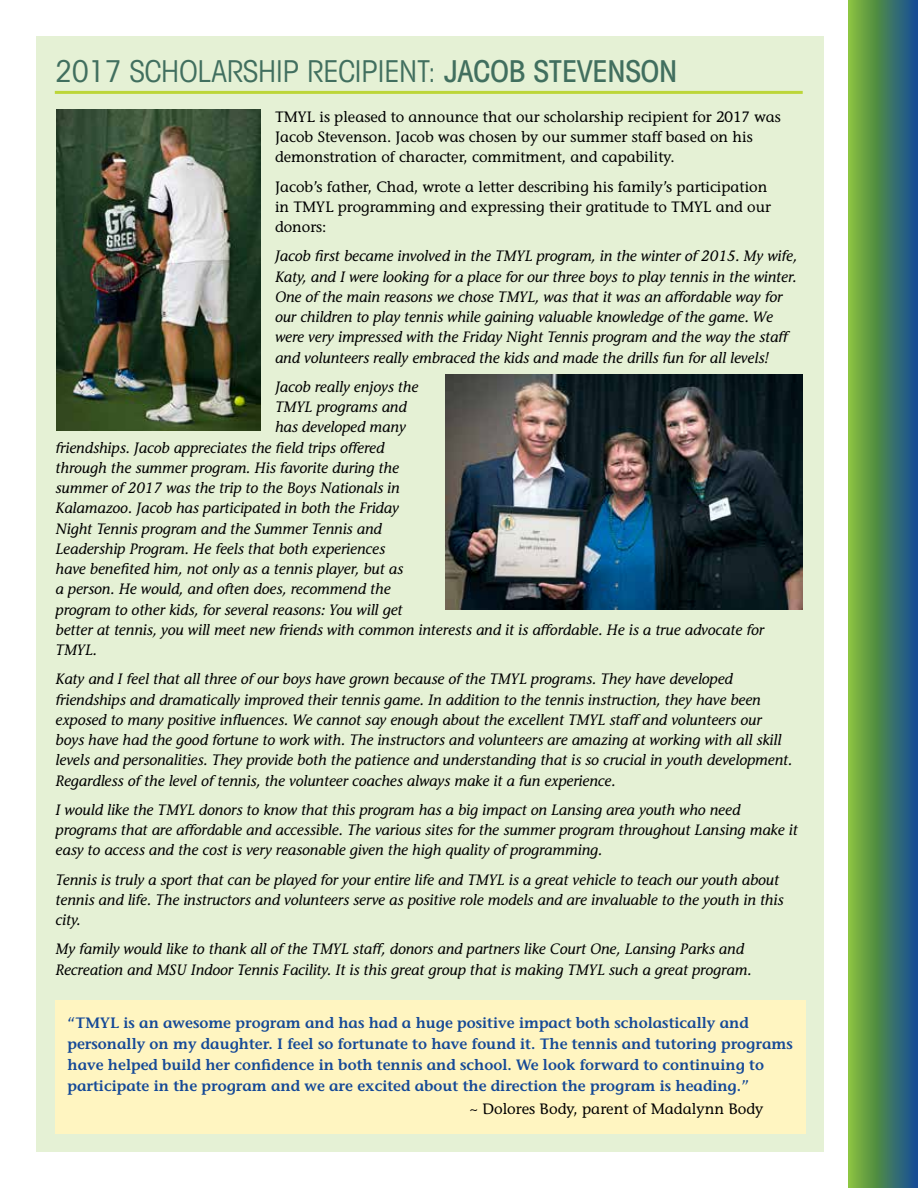
<style>
.page{position:relative;width:918px;height:1188px;background:#fff}
.page>*{position:absolute;margin:0;border:0;box-sizing:border-box;transform-origin:0 0}
.t1{font:condensed 30px "Avant Garde IT Cby BT";color:#416f5f}
.t2{font:italic 15px/20.2px "Stone Informal";color:#000}
.t3{font:15px/20.2px "Stone Informal";color:#000}
.t4{font:600 15px/21px "Stone Informal";color:#154997}
.s1{font-weight:500}
.s2{font-family:"Stone Serif"}
</style>
<div class="page">
<div style="left:36px;top:36px;width:788px;height:1116px;background:#e5f1d5"></div>
<hr style="left:55px;top:91px;width:748px;height:3px;background:#bcd639">
<svg style="left:848px;top:0;width:70px;height:1188px;background:#528c58"></svg>
<img style="left:56px;top:110px;width:204px;height:320px">
<img style="left:446px;top:374px;width:356px;height:236px">
<div style="left:55px;top:1001px;width:751px;height:133px;background:#fff5c1"></div>
<h1 class="t1" style="left:56px;top:54px;width:623px">2017 SCHOLARSHIP RECIPIENT: <span class="s1">JACOB STEVENSON</span></h1>
<p class="t3" style="left:275px;top:107px;width:507px">TMYL is pleased to announce that our scholarship recipient for 2017 was<br>Jacob Stevenson. Jacob was chosen by our summer staff based on his demonstration of character, commitment, and capability.</p>
<p class="t3" style="left:275px;top:176px;width:497px">Jacob’s father, Chad, wrote a letter describing his family’s participation in TMYL programming and expressing their gratitude to TMYL and our donors:</p>
<p class="t2" style="left:275px;top:246px;width:524px"><span class="s2">J</span>acob first became involved in the TMYL program, in the winter of 2015. My wife, Katy, and I were looking for a place for our three boys to play tennis in the winter.<br>One of the main reasons we chose TMYL, was that it was an affordable way for our children to play tennis while gaining valuable knowledge of the game. We were very impressed with the Friday Night Tennis program and the way the staff and volunteers really embraced the kids and made the drills fun for all levels!</p>
<p class="t2" style="left:275px;top:377px;width:145px">Jacob really enjoys the</p>
<p class="t2" style="left:275px;top:397px;width:133px">TMYL programs and</p>
<p class="t2" style="left:275px;top:417px;width:132px">has developed many</p>
<p class="t2" style="left:56px;top:437px;width:330px">friendships. Jacob appreciates the field trips offered</p>
<p class="t2" style="left:56px;top:458px;width:345px">through the summer program. His favorite during the</p>
<p class="t2" style="left:56px;top:478px;width:346px">summer of 2017 was the trip to the Boys Nationals in</p>
<p class="t2" style="left:56px;top:498px;width:345px">Kalamazoo. Jacob has participated in both the Friday</p>
<p class="t2" style="left:56px;top:518px;width:328px">Night Tennis program and the Summer Tennis and</p>
<p class="t2" style="left:56px;top:539px;width:331px">Leadership Program. He feels that both experiences</p>
<p class="t2" style="left:56px;top:559px;width:349px">have benefited him, not only as a tennis player, but as</p>
<p class="t2" style="left:56px;top:579px;width:336px">a person. He would, and often does, recommend the</p>
<p class="t2" style="left:56px;top:599px;width:348px">program to other kids, for several reasons: You will get</p>
<p class="t2" style="left:56px;top:620px;width:710px">better at tennis, you will meet new friends with common interests and it is affordable. He is a true advocate for</p>
<p class="t2" style="left:56px;top:640px;width:43px">TMYL.</p>
<p class="t2" style="left:56px;top:669px;width:738px">Katy and I feel that all three of our boys have grown because of the TMYL programs. They have developed friendships and dramatically improved their tennis game. In addition to the tennis instruction, they have been exposed to many positive influences. We cannot say enough about the excellent TMYL staff and volunteers our boys have had the good fortune to work with. The instructors and volunteers are amazing at working with all skill levels and personalities. They provide both the patience and understanding that is so crucial in youth development.<br>Regardless of the level of tennis, the volunteer coaches always make it a fun experience.</p>
<p class="t2" style="left:56px;top:800px;width:744px">I would like the TMYL donors to know that this program has a big impact on Lansing area youth who need programs that are affordable and accessible. The various sites for the summer program throughout Lansing make it easy to access and the cost is very reasonable given the high quality of programming.</p>
<p class="t2" style="left:56px;top:869px;width:729px">Tennis is truly a sport that can be played for your entire life and TMYL is a great vehicle to teach our youth about tennis and life. The instructors and volunteers serve as positive role models and are invaluable to the youth in this city.</p>
<p class="t2" style="left:56px;top:939px;width:697px">My family would like to thank all of the TMYL staff, donors and partners like Court One, Lansing Parks and<br>Recreation and MSU Indoor Tennis Facility. It is this great group that is making TMYL such a great program.</p>
<p class="t4" style="left:68px;top:1013px;width:727px">“TMYL is an awesome program and has had a huge positive impact both scholastically and personally on my daughter. I feel so fortunate to have found it. The tennis and tutoring programs have helped build her confidence in both tennis and school. We look forward to continuing to participate in the program and we are excited about the direction the program is heading.”</p>
<p class="t3" style="left:470px;top:1098px;width:296px">~ Dolores Body, parent of Madalynn Body</p>
</div>
